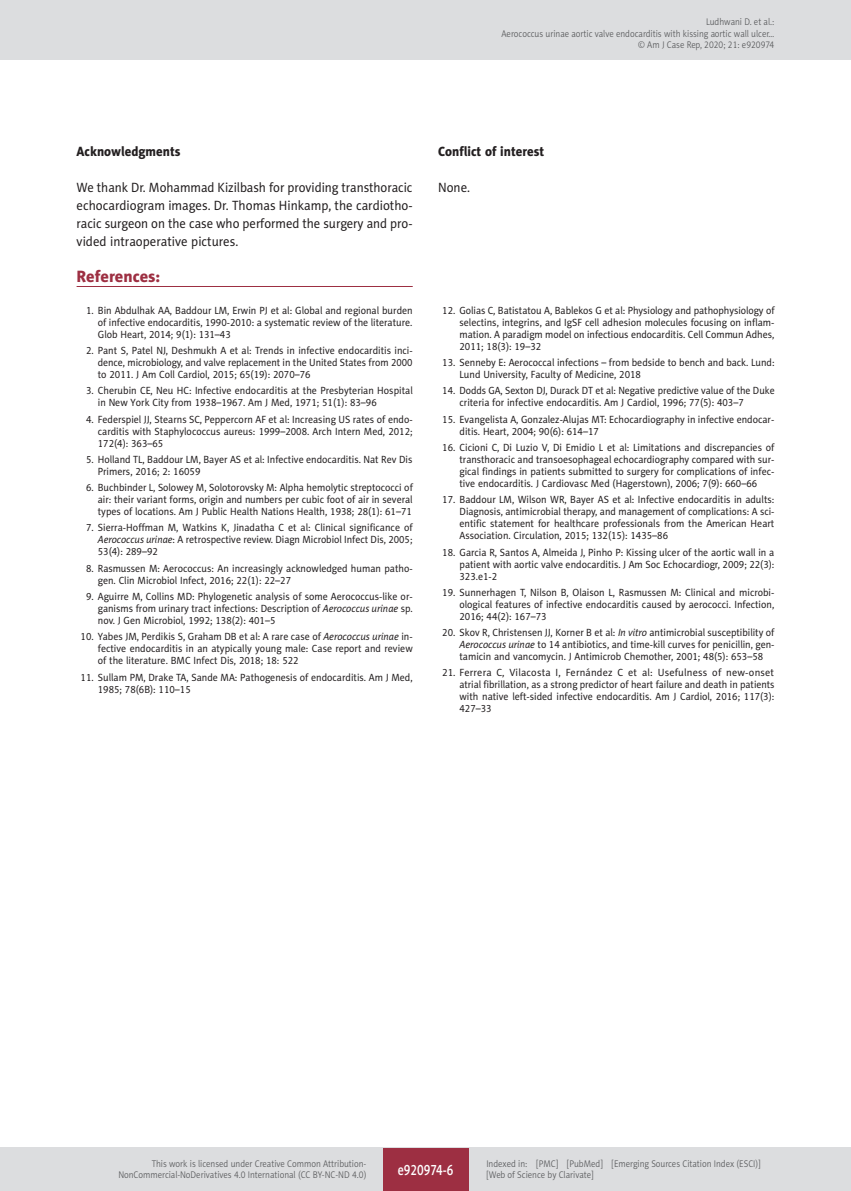
<style>
.page{position:relative;width:851px;height:1191px;background:#fff}
.page>*{position:absolute;margin:0;border:0;box-sizing:border-box;transform-origin:0 0}
.AJCR_Referencje_Tytu{font:16.5px "Naomi Sans EFN Heavy";color:#9d2f42}
.t1{font:15px "Naomi Sans EFN Medium";color:#fff;scale:.8 1}
.AJCR_Body{font:13.5px/18px "Naomi Sans EFN";color:#231f20;text-align:justify;scale:.94 1}
.AJCR_Headline_2{font:13.5px "Naomi Sans EFN Heavy";color:#231f20;scale:.95 1}
.AJCR_Body-2{font:13.5px "Naomi Sans EFN";color:#231f20;scale:.95 1}
.AJCR_Referencje_punk{font:10.5px/12px "Naomi Sans EFN";color:#231f20;text-align:justify;scale:.95 1}
.AJCR_Referencje_punk-2{font:10.5px/12px "Naomi Sans EFN";color:#231f20;text-align:justify;scale:.94 1}
.AJCR_Referencje_punk-3{font:10.5px/12px "Naomi Sans EFN";color:#231f20;text-align:justify}
.t2{font:9.75px/11.2px "Naomi Sans EFN Light";color:#57585a;text-align:right;scale:.9 1}
.s1{font-style:italic}
</style>
<div class="page">
<hr style="left:77px;top:286px;width:335px;height:1px;background:#9d2f42">
<div style="left:0;top:0;width:850px;height:60px;background:#dcdddf"></div>
<div style="left:0;top:1148px;width:850px;height:43px;background:#dcdddf"></div>
<div style="left:383px;top:1147px;width:85px;height:43px;background:#9d2f42"></div>
<p class="t2" style="left:501px;top:16px;width:305px">Ludhwani D. et al.:<br>Aerococcus urinae aortic valve endocarditis with kissing aortic wall ulcer… © Am J Case Rep, 2020; 21: e920974</p>
<p class="AJCR_Headline_2" style="left:77px;top:143px;width:111px">Acknowledgments</p>
<p class="AJCR_Body" style="left:77px;top:178px;width:359px">We thank Dr. Mohammad Kizilbash for providing transthoracic echocardiogram images. Dr. Thomas Hinkamp, the cardiotho&shy;racic surgeon on the case who performed the surgery and pro&shy;vided intraoperative pictures.</p>
<p class="AJCR_Referencje_Tytu" style="left:77px;top:266px;width:85px">References:</p>
<p class="AJCR_Referencje_punk" style="left:98px;top:304px;width:333px;text-indent:-12px">1. Bin Abdulhak AA, Baddour LM, Erwin PJ et al: Global and regional burden of infective endocarditis, 1990-2010: a systematic review of the literature.<br>Glob Heart, 2014; 9(1): 131–43</p>
<p class="AJCR_Referencje_punk" style="left:98px;top:345px;width:333px;text-indent:-12px">2. Pant S, Patel NJ, Deshmukh A et al: Trends in infective endocarditis inci&shy;dence, microbiology, and valve replacement in the United States from 2000 to 2011. J Am Coll Cardiol, 2015; 65(19): 2070–76</p>
<p class="AJCR_Referencje_punk" style="left:98px;top:385px;width:333px;text-indent:-12px">3. Cherubin CE, Neu HC: Infective endocarditis at the Presbyterian Hospital in New York City from 1938–1967. Am J Med, 1971; 51(1): 83–96</p>
<p class="AJCR_Referencje_punk" style="left:98px;top:413px;width:333px;text-indent:-12px">4. Federspiel JJ, Stearns SC, Peppercorn AF et al: Increasing US rates of endo&shy;carditis with Staphylococcus aureus: 1999–2008. Arch Intern Med, 2012; 172(4): 363–65</p>
<p class="AJCR_Referencje_punk" style="left:98px;top:453px;width:332px;text-indent:-12px">5. Holland TL, Baddour LM, Bayer AS et al: Infective endocarditis. Nat Rev Dis<br>Primers, 2016; 2: 16059</p>
<p class="AJCR_Referencje_punk" style="left:98px;top:482px;width:333px;text-indent:-12px">6. Buchbinder L, Solowey M, Solotorovsky M: Alpha hemolytic streptococci of air: their variant forms, origin and numbers per cubic foot of air in several types of locations. Am J Public Health Nations Health, 1938; 28(1): 61–71</p>
<p class="AJCR_Referencje_punk" style="left:98px;top:522px;width:333px;text-indent:-12px">7. Sierra-Hoffman M, Watkins K, Jinadatha C et al: Clinical significance of <span class="s1">Aerococcus urinae</span>: A retrospective review. Diagn Microbiol Infect Dis, 2005; 53(4): 289–92</p>
<p class="AJCR_Referencje_punk" style="left:98px;top:562px;width:333px;text-indent:-12px">8. Rasmussen M: Aerococcus: An increasingly acknowledged human patho&shy;gen. Clin Microbiol Infect, 2016; 22(1): 22–27</p>
<p class="AJCR_Referencje_punk" style="left:98px;top:590px;width:333px;text-indent:-12px">9. Aguirre M, Collins MD: Phylogenetic analysis of some Aerococcus-like or&shy;ganisms from urinary tract infections: Description of <span class="s1">Aerococcus urinae</span> sp. nov. J Gen Microbiol, 1992; 138(2): 401–5</p>
<p class="AJCR_Referencje_punk" style="left:98px;top:631px;width:333px;text-indent:-17px">10. Yabes JM, Perdikis S, Graham DB et al: A rare case of <span class="s1">Aerococcus urinae</span> in&shy;fective endocarditis in an atypically young male: Case report and review of the literature. BMC Infect Dis, 2018; 18: 522</p>
<p class="AJCR_Referencje_punk" style="left:98px;top:671px;width:333px;text-indent:-17px">11. Sullam PM, Drake TA, Sande MA: Pathogenesis of endocarditis. Am J Med,<br>1985; 78(6B): 110–15</p>
<p class="AJCR_Headline_2" style="left:438px;top:143px;width:113px">Conflict of interest</p>
<p class="AJCR_Body-2" style="left:438px;top:179px;width:35px">None.</p>
<p class="AJCR_Referencje_punk-2" style="left:459px;top:304px;width:336px;text-indent:-17px">12. Golias C, Batistatou A, Bablekos G et al: Physiology and pathophysiology of selectins, integrins, and IgSF cell adhesion molecules focusing on inflam&shy;mation. A paradigm model on infectious endocarditis. Cell Commun Adhes, 2011; 18(3): 19–32</p>
<p class="AJCR_Referencje_punk" style="left:459px;top:357px;width:333px;text-indent:-17px">13. Senneby E: Aerococcal infections – from bedside to bench and back. Lund:<br>Lund University, Faculty of Medicine, 2018</p>
<p class="AJCR_Referencje_punk-2" style="left:459px;top:385px;width:337px;text-indent:-17px">14. Dodds GA, Sexton DJ, Durack DT et al: Negative predictive value of the Duke criteria for infective endocarditis. Am J Cardiol, 1996; 77(5): 403–7</p>
<p class="AJCR_Referencje_punk" style="left:459px;top:413px;width:333px;text-indent:-17px">15. Evangelista A, Gonzalez-Alujas MT: Echocardiography in infective endocar&shy;ditis. Heart, 2004; 90(6): 614–17</p>
<p class="AJCR_Referencje_punk" style="left:459px;top:441px;width:333px;text-indent:-17px">16. Cicioni C, Di Luzio V, Di Emidio L et al: Limitations and discrepancies of transthoracic and transoesophageal echocardiography compared with sur&shy;gical findings in patients submitted to surgery for complications of infec&shy;tive endocarditis. J Cardiovasc Med (Hagerstown), 2006; 7(9): 660–66</p>
<p class="AJCR_Referencje_punk" style="left:459px;top:494px;width:333px;text-indent:-17px">17. Baddour LM, Wilson WR, Bayer AS et al: Infective endocarditis in adults:<br>Diagnosis, antimicrobial therapy, and management of complications: A sci&shy;entific statement for healthcare professionals from the American Heart Association. Circulation, 2015; 132(15): 1435–86</p>
<p class="AJCR_Referencje_punk" style="left:459px;top:546px;width:333px;text-indent:-17px">18. Garcia R, Santos A, Almeida J, Pinho P: Kissing ulcer of the aortic wall in a patient with aortic valve endocarditis. J Am Soc Echocardiogr, 2009; 22(3):<br>323.e1-2</p>
<p class="AJCR_Referencje_punk" style="left:459px;top:586px;width:333px;text-indent:-17px">19. Sunnerhagen T, Nilson B, Olaison L, Rasmussen M: Clinical and microbi&shy;ological features of infective endocarditis caused by aerococci. Infection, 2016; 44(2): 167–73</p>
<p class="AJCR_Referencje_punk" style="left:459px;top:626px;width:333px;text-indent:-17px">20. Skov R, Christensen JJ, Korner B et al: <span class="s1">In vitro</span> antimicrobial susceptibility of <span class="s1">Aerococcus urinae</span> to 14 antibiotics, and time-kill curves for penicillin, gen&shy;tamicin and vancomycin. J Antimicrob Chemother, 2001; 48(5): 653–58</p>
<p class="AJCR_Referencje_punk-3" style="left:459px;top:667px;width:316px;text-indent:-17px">21. Ferrera C, Vilacosta I, Fernández C et al: Usefulness of new-onset atrial fibrillation, as a strong predictor of heart failure and death in patients with native left-sided infective endocarditis. Am J Cardiol, 2016; 117(3):<br>427–33</p>
<p class="t2" style="left:118px;top:1158px;width:277px">This work is licensed under Creative Common Attribution-<br>NonCommercial-NoDerivatives 4.0 International (CC BY-NC-ND 4.0)</p>
<h2 class="t1" style="left:397px;top:1160px;width:71px">e920974-6</h2>
<p class="t2" style="left:486px;top:1158px;width:306px;text-align:left">Indexed in: [PMC] [PubMed] [Emerging Sources Citation Index (ESCI)] [Web of Science by Clarivate]</p>
</div>
